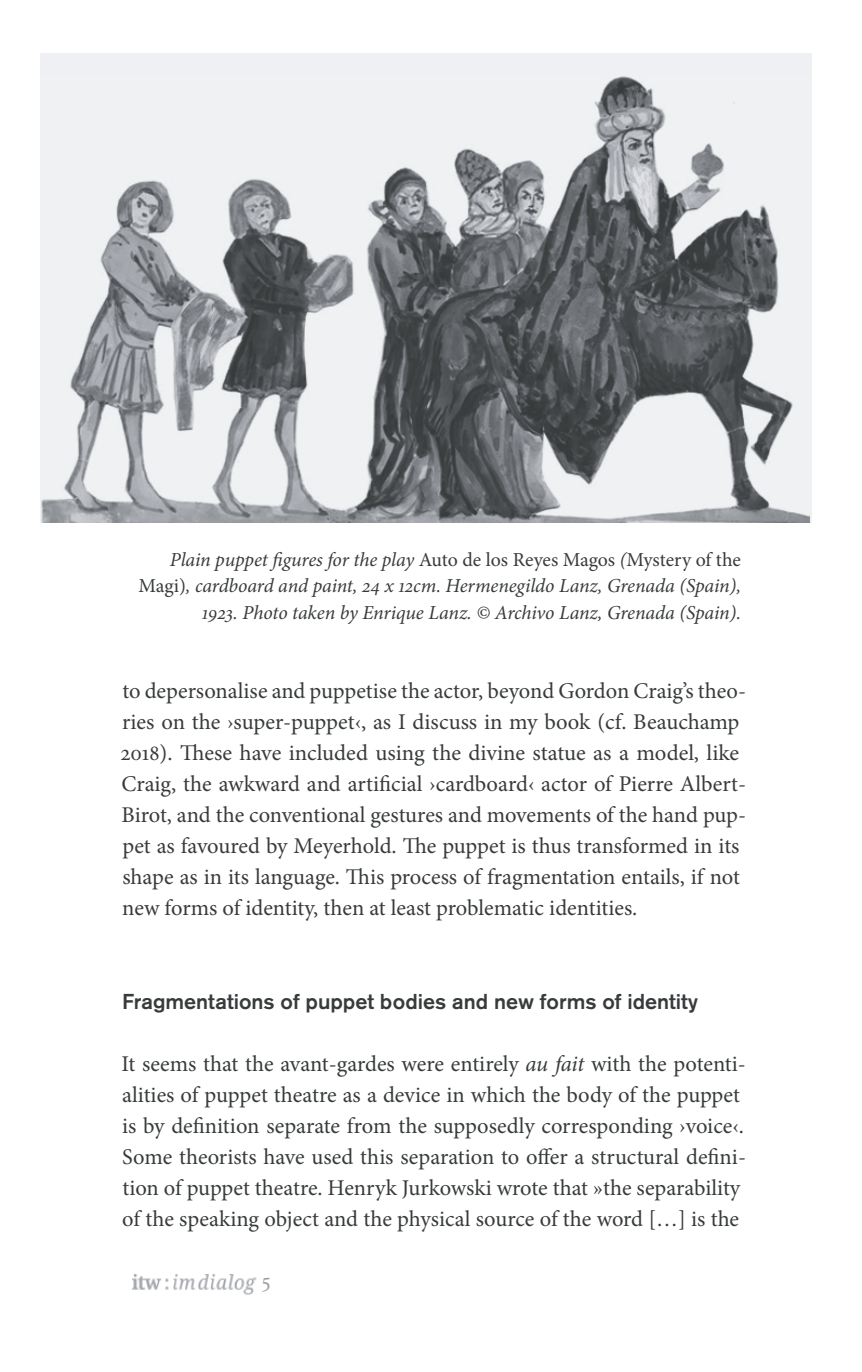
<style>
.page{position:relative;width:862px;height:1372px;background:#fff}
.page>*{position:absolute;margin:0;border:0;box-sizing:border-box;transform-origin:0 0}
.t1{font:22.5px/31.1px "Minion Pro";color:#383b3c}
.t2{font:22.5px "Minion Exp";color:#999ca1}
.t3{font:500 21.38px "Akzidenz Grotesk BE";color:#383b3c}
.t4{font:italic 19.8px/26.8px "Minion Pro";letter-spacing:-.005em;color:#383b3c;text-align:right}
.s1{font-style:normal}
.s2{font-family:"Minion Exp"}
.s3{font-style:italic}
</style>
<div class="page">
<img style="left:132px;top:1274px;width:125px;height:21px">
<div style="left:40px;top:54px;width:771px;height:468px;background:#eff0f3"></div>
<img style="left:41px;top:76px;width:767px;height:446px">
<p class="t4" style="left:138px;top:546px;width:603px">Plain puppet figures for the play <span class="s1">Auto de los Reyes Magos</span> (<span class="s1">Mystery of the<br>Magi)</span>, cardboard and paint, <span class="s2">24</span> x <span class="s2">12</span>cm. Hermenegildo Lanz, Grenada (Spain),<br><span class="s2">1923</span>. Photo taken by Enrique Lanz. © Archivo Lanz, Grenada (Spain).</p>
<p class="t1" style="left:121px;top:675px;width:626px">to depersonalise and puppetise the actor, beyond Gordon Craig’s theo&shy;ries on the ›super‑puppet‹, as I discuss in my book (cf. Beauchamp <span class="s2">2018</span>). These have included using the divine statue as a model, like Craig, the awkward and artificial ›cardboard‹ actor of Pierre Albert-Birot, and the conventional gestures and movements of the hand pup&shy;pet as favoured by Meyerhold. The puppet is thus transformed in its shape as in its language. This process of fragmentation entails, if not new forms of identity, then at least problematic identities.</p>
<p class="t3" style="left:122px;top:987px;width:577px">Fragmentations of puppet bodies and new forms of identity</p>
<p class="t1" style="left:121px;top:1048px;width:625px">It seems that the avant-gardes were entirely <span class="s3">au fait</span> with the potenti&shy;alities of puppet theatre as a device in which the body of the puppet is by definition separate from the supposedly corresponding ›voice‹.<br>Some theorists have used this separation to offer a structural defini&shy;tion of puppet theatre. Henryk Jurkowski wrote that »the separability of the speaking object and the physical source of the word […] is the</p>
<p class="t2" style="left:261px;top:1271px;width:10px">5</p>
</div>
